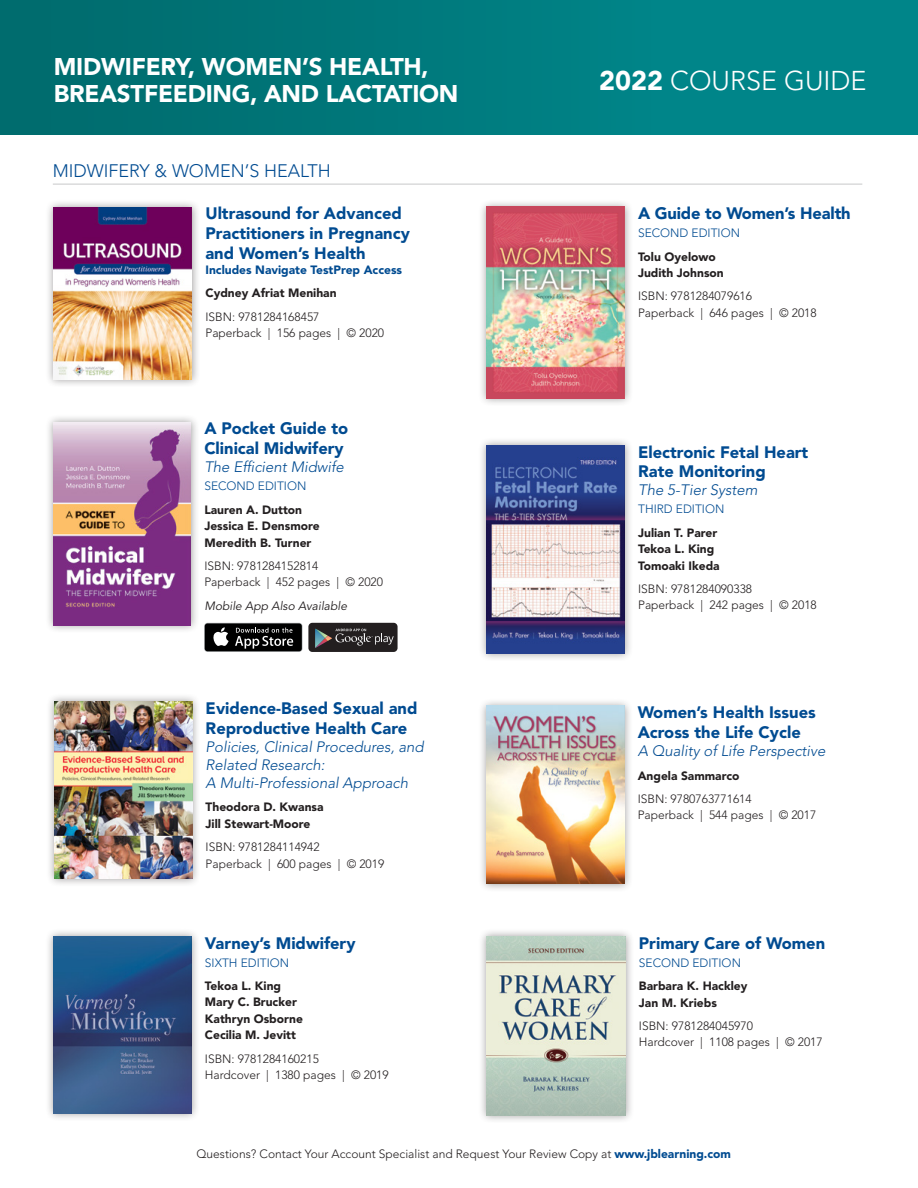
<style>
.page{position:relative;width:918px;height:1188px;background:#fff}
.page>*{position:absolute;margin:0;border:0;box-sizing:border-box;transform-origin:0 0}
.t1{font:300 27px "Avenir LT Std";color:#fff}
.t2{font:900 24px/27px "Avenir LT Std";letter-spacing:-.01em;color:#fff}
.t3{font:300 18px "Avenir LT Std";color:#004b91}
.t4{font:900 16.5px/19.8px "Avenir LT Std";color:#004b91}
.t5{font:italic 300 15px/18px "Avenir LT Std";color:#004b91}
.t6{font:300 12px/16.5px "Avenir LT Std";color:#231f20}
.t7{font:900 12px/16.5px "Avenir LT Std";color:#231f20}
.t8{font:300 12px "Avenir LT Std";color:#004b91}
.t9{font:900 12px "Avenir LT Std";color:#004b91}
.t10{font:italic 12px "Avenir LT Std";color:#231f20}
.s1{font-weight:900}
.s2{font-weight:900;color:#004b91}
</style>
<div class="page">
<div style="left:477px;top:436px;width:156px;height:225px;background:#231f20;opacity:.44"></div>
<img style="left:486px;top:445px;width:139px;height:208px">
<div style="left:0;top:0;width:918px;height:135px;background:linear-gradient(to right,#006b6d,#008a8e)"></div>
<div style="left:44px;top:198px;width:156px;height:189px;background:#231f20;opacity:.44"></div>
<img style="left:53px;top:207px;width:139px;height:172px">
<div style="left:477px;top:198px;width:156px;height:209px;background:#231f20;opacity:.44"></div>
<img style="left:486px;top:207px;width:139px;height:191px">
<hr style="left:53px;top:184px;width:809px;height:1px;background:#c7c8ca">
<div style="left:45px;top:928px;width:155px;height:194px;background:#231f20;opacity:.44"></div>
<img style="left:53px;top:936px;width:138px;height:177px">
<div style="left:45px;top:693px;width:156px;height:194px;background:#231f20;opacity:.44"></div>
<img style="left:54px;top:702px;width:138px;height:177px">
<div style="left:477px;top:697px;width:156px;height:195px;background:#231f20;opacity:.44"></div>
<img style="left:486px;top:706px;width:138px;height:178px">
<div style="left:44px;top:413px;width:156px;height:221px;background:#231f20;opacity:.44"></div>
<img style="left:53px;top:422px;width:138px;height:203px">
<div style="left:308px;top:623px;width:90px;height:29px;background:#231f20;border-radius:4px"></div>
<svg style="left:315px;top:629px;width:79px;height:19px"></svg>
<svg style="left:204px;top:623px;width:99px;height:29px"></svg>
<div style="left:205px;top:623px;width:97px;height:28px;background:#000;border-radius:3px"></div>
<svg style="left:213px;top:627px;width:16px;height:19px"></svg>
<svg style="left:235px;top:628px;width:58px;height:21px"></svg>
<div style="left:477px;top:928px;width:157px;height:196px;background:#231f20;opacity:.44"></div>
<img style="left:486px;top:936px;width:139px;height:180px">
<h2 class="t2" style="left:54px;top:53px;width:406px">MIDWIFERY, WOMEN’S HEALTH,<br>BREASTFEEDING, AND LACTATION</h2>
<h3 class="t3" style="left:53px;top:160px;width:279px">MIDWIFERY &amp; WOMEN’S HEALTH</h3>
<h3 class="t4" style="left:205px;top:204px;width:206px">Ultrasound for Advanced<br>Practitioners in Pregnancy and Women’s Health</h3>
<p class="t9" style="left:205px;top:263px;width:198px">Includes Navigate TestPrep Access</p>
<p class="t7" style="left:205px;top:285px;width:133px">Cydney Afriat Menihan</p>
<p class="t6" style="left:205px;top:308px;width:180px">ISBN: 9781284168457<br>Paperback | 156 pages | © 2020</p>
<h3 class="t4" style="left:204px;top:419px;width:145px">A Pocket Guide to<br>Clinical Midwifery</h3>
<p class="t5" style="left:204px;top:458px;width:141px">The Efficient Midwife</p>
<p class="t8" style="left:204px;top:479px;width:104px">SECOND EDITION</p>
<p class="t7" style="left:204px;top:501px;width:117px">Lauren A. Dutton<br>Jessica E. Densmore<br>Meredith B. Turner</p>
<p class="t6" style="left:204px;top:557px;width:180px">ISBN: 9781284152814<br>Paperback | 452 pages | © 2020</p>
<p class="t10" style="left:204px;top:598px;width:144px">Mobile App Also Available</p>
<h3 class="t4" style="left:206px;top:699px;width:213px">Evidence-Based Sexual and<br>Reproductive Health Care</h3>
<p class="t5" style="left:206px;top:738px;width:220px">Policies, Clinical Procedures, and<br>Related Research:<br>A Multi-Professional Approach</p>
<p class="t7" style="left:206px;top:799px;width:119px">Theodora D. Kwansa<br>Jill Stewart-Moore</p>
<p class="t6" style="left:206px;top:839px;width:180px">ISBN: 9781284114942<br>Paperback | 600 pages | © 2019</p>
<h3 class="t4" style="left:205px;top:933px;width:152px">Varney’s Midwifery</h3>
<p class="t8" style="left:205px;top:956px;width:86px">SIXTH EDITION</p>
<p class="t7" style="left:205px;top:977px;width:100px">Tekoa L. King<br>Mary C. Brucker<br>Kathryn Osborne<br>Cecilia M. Jevitt</p>
<p class="t6" style="left:205px;top:1050px;width:185px">ISBN: 9781284160215<br>Hardcover | 1380 pages | © 2019</p>
<h1 class="t1" style="left:599px;top:65px;width:269px"><span class="s1">2022</span> COURSE GUIDE</h1>
<h3 class="t4" style="left:638px;top:204px;width:214px">A Guide to Women’s Health</h3>
<p class="t8" style="left:638px;top:226px;width:104px">SECOND EDITION</p>
<p class="t7" style="left:638px;top:248px;width:87px">Tolu Oyelowo<br>Judith Johnson</p>
<p class="t6" style="left:638px;top:288px;width:180px">ISBN: 9781284079616<br>Paperback | 646 pages | © 2018</p>
<h3 class="t4" style="left:638px;top:442px;width:172px">Electronic Fetal Heart<br>Rate Monitoring</h3>
<p class="t5" style="left:638px;top:481px;width:121px">The 5-Tier System</p>
<p class="t8" style="left:638px;top:502px;width:88px">THIRD EDITION</p>
<p class="t7" style="left:638px;top:524px;width:83px">Julian T. Parer<br>Tekoa L. King<br>Tomoaki Ikeda</p>
<p class="t6" style="left:638px;top:580px;width:180px">ISBN: 9781284090338<br>Paperback | 242 pages | © 2018</p>
<h3 class="t4" style="left:638px;top:703px;width:180px">Women’s Health Issues<br>Across the Life Cycle</h3>
<p class="t5" style="left:638px;top:742px;width:189px">A Quality of Life Perspective</p>
<p class="t7" style="left:638px;top:767px;width:103px">Angela Sammarco</p>
<p class="t6" style="left:638px;top:790px;width:180px">ISBN: 9780763771614<br>Paperback | 544 pages | © 2017</p>
<h3 class="t4" style="left:639px;top:933px;width:188px">Primary Care of Women</h3>
<p class="t8" style="left:639px;top:956px;width:104px">SECOND EDITION</p>
<p class="t7" style="left:639px;top:978px;width:110px">Barbara K. Hackley<br>Jan M. Kriebs</p>
<p class="t6" style="left:639px;top:1018px;width:185px">ISBN: 9781284045970<br>Hardcover | 1108 pages | © 2017</p>
<p class="t6" style="left:197px;top:1145px;width:536px">Questions? Contact Your Account Specialist and Request Your Review Copy at <span class="s2">www.jblearning.com</span></p>
</div>
